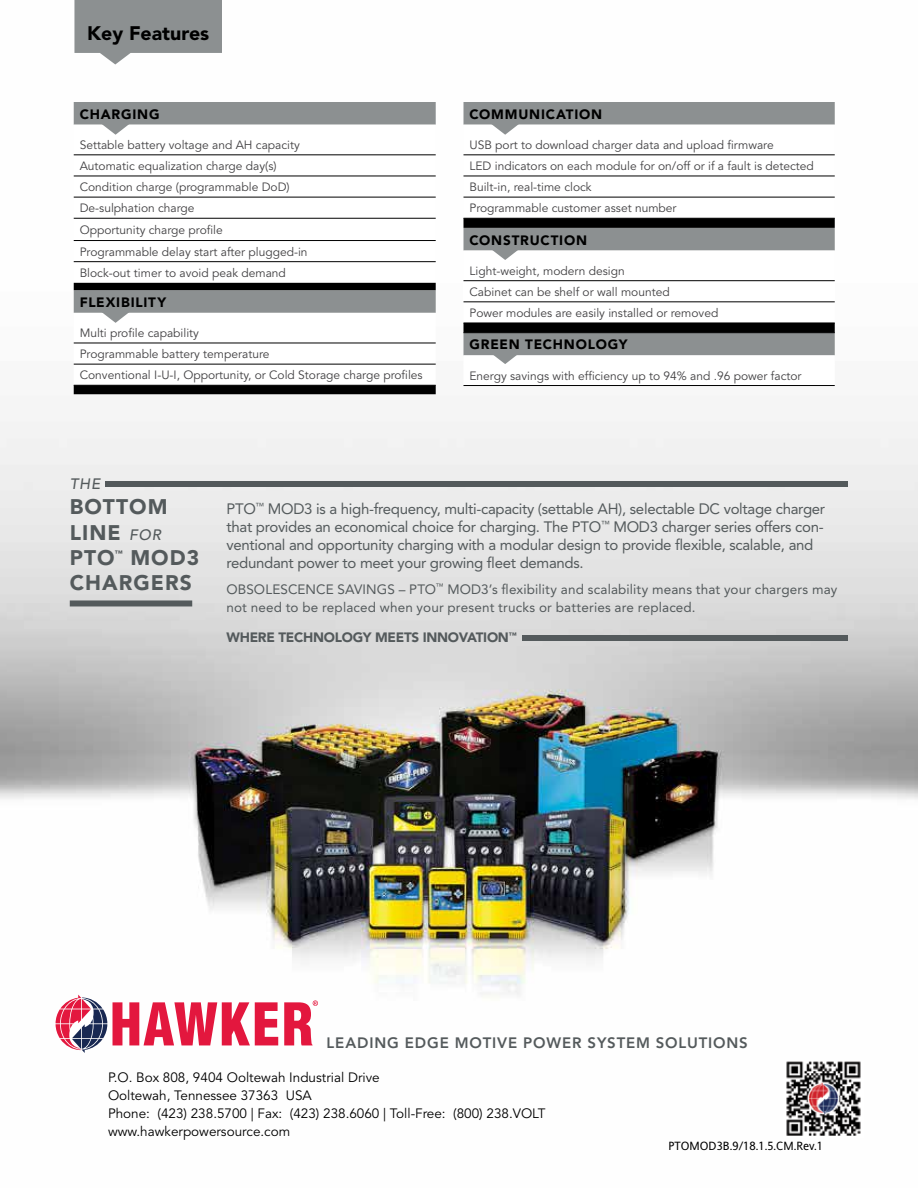
<style>
.page{position:relative;width:918px;height:1188px;background:#fff}
.page>*{position:absolute;margin:0;border:0;box-sizing:border-box;transform-origin:0 0}
.t1{font:900 21px/25.2px "Avenir";letter-spacing:.05em;color:#545a5c}
.t2{font:900 19.5px "Avenir";color:#000}
.t3{font:15px/18px "Avenir";letter-spacing:-.02em;color:#545a5c}
.t4{font:800 15px "Avenir";letter-spacing:.055em;color:#545a5c}
.t5{font:italic 500 15px "Avenir";color:#545a5c}
.t6{font:13.5px/18px "Avenir";color:#000}
.t7{font:13.5px/18px "Avenir";letter-spacing:.01em;color:#545a5c}
.t8{font:900 13.5px "Avenir";letter-spacing:.06em;color:#000}
.t9{font:900 13.5px "Avenir";letter-spacing:-.02em;color:#545a5c}
.t10{font:12px/21.1px "Avenir";color:#414042}
.t11{font:12px "Invensys Andale CE";color:#000}
.t12{font:900 7.8px "Avenir";color:#545a5c}
.s1{font-weight:500;font-style:italic;font-size:15px}
</style>
<div class="page">
<img style="left:0;top:64px;width:918px;height:932px">
<svg style="left:56px;top:995px;width:262px;height:58px"></svg>
<svg style="left:74px;top:0;width:148px;height:64px"></svg>
<img style="left:786px;top:1061px;width:75px;height:75px">
<div style="left:464px;top:102px;width:371px;height:23px;background:#8c9091"></div>
<svg style="left:464px;top:125px;width:371px;height:260px"></svg>
<hr style="left:464px;top:155px;width:371px;height:1px;background:#000">
<hr style="left:464px;top:176px;width:371px;height:1px;background:#000">
<hr style="left:464px;top:197px;width:371px;height:1px;background:#000">
<hr style="left:464px;top:385px;width:371px;height:1px;background:#000">
<hr style="left:464px;top:133px;width:371px;height:1px;background:#fff">
<hr style="left:464px;top:364px;width:371px;height:1px;background:#fff">
<svg style="left:490px;top:123px;width:30px;height:12px"></svg>
<svg style="left:464px;top:218px;width:371px;height:115px"></svg>
<svg style="left:490px;top:352px;width:30px;height:12px"></svg>
<div style="left:74px;top:102px;width:362px;height:23px;background:#8c9091"></div>
<svg style="left:74px;top:125px;width:362px;height:158px"></svg>
<hr style="left:74px;top:155px;width:362px;height:1px;background:#000">
<hr style="left:74px;top:176px;width:362px;height:1px;background:#000">
<hr style="left:74px;top:197px;width:362px;height:1px;background:#000">
<hr style="left:74px;top:218px;width:362px;height:1px;background:#000">
<hr style="left:74px;top:240px;width:362px;height:1px;background:#000">
<hr style="left:74px;top:261px;width:362px;height:1px;background:#000">
<hr style="left:74px;top:133px;width:362px;height:1px;background:#fff">
<svg style="left:100px;top:123px;width:31px;height:12px"></svg>
<svg style="left:74px;top:283px;width:362px;height:111px"></svg>
<div style="left:523px;top:635px;width:325px;height:6px;background:#545a5c"></div>
<div style="left:106px;top:482px;width:742px;height:5px;background:#545a5c"></div>
<div style="left:70px;top:600px;width:122px;height:6px;background:#545a5c"></div>
<h2 class="t2" style="left:87px;top:21px;width:124px">Key Features</h2>
<p class="t8" style="left:80px;top:106px;width:81px">CHARGING</p>
<p class="t10" style="left:80px;top:134px;width:229px">Settable battery voltage and AH capacity Automatic equalization charge day(s)<br>Condition charge (programmable DoD)<br>De-sulphation charge<br>Opportunity charge profile<br>Programmable delay start after plugged-in Block-out timer to avoid peak demand</p>
<p class="t8" style="left:80px;top:294px;width:88px">FLEXIBILITY</p>
<p class="t10" style="left:80px;top:323px;width:344px">Multi profile capability<br>Programmable battery temperature<br>Conventional I-U-I, Opportunity, or Cold Storage charge profiles</p>
<p class="t8" style="left:470px;top:106px;width:134px">COMMUNICATION</p>
<p class="t10" style="left:470px;top:134px;width:346px">USB port to download charger data and upload firmware<br>LED indicators on each module for on/off or if a fault is detected Built-in, real-time clock<br>Programmable customer asset number</p>
<p class="t8" style="left:470px;top:232px;width:119px">CONSTRUCTION</p>
<p class="t10" style="left:470px;top:260px;width:250px">Light-weight, modern design<br>Cabinet can be shelf or wall mounted<br>Power modules are easily installed or removed</p>
<p class="t8" style="left:470px;top:337px;width:160px">GREEN TECHNOLOGY</p>
<p class="t10" style="left:470px;top:365px;width:334px">Energy savings with efficiency up to 94% and .96 power factor</p>
<p class="t5" style="left:70px;top:475px;width:32px">THE</p>
<h1 class="t1" style="left:70px;top:494px;width:99px">BOTTOM<br>LINE <span class="s1">FOR<br></span>PTO</h1>
<h1 class="t1" style="left:70px;top:545px;width:131px;text-indent:61px">MOD3<br>CHARGERS</h1>
<p class="t12" style="left:115px;top:548px;width:9px">™</p>
<p class="t3" style="left:226px;top:500px;width:600px">PTO<sup>™</sup> MOD3 is a high-frequency, multi-capacity (settable AH), selectable DC voltage charger that provides an economical choice for charging. The PTO<sup>™</sup> MOD3 charger series offers con&shy;ventional and opportunity charging with a modular design to provide flexible, scalable, and redundant power to meet your growing fleet demands.</p>
<p class="t7" style="left:226px;top:580px;width:612px">OBSOLESCENCE SAVINGS – PTO<sup>™</sup> MOD3’s flexibility and scalability means that your chargers may not need to be replaced when your present trucks or batteries are replaced.</p>
<p class="t9" style="left:226px;top:630px;width:292px">WHERE TECHNOLOGY MEETS INNOVATION<sup>™</sup></p>
<p class="t4" style="left:327px;top:1033px;width:423px">LEADING EDGE MOTIVE POWER SYSTEM SOLUTIONS</p>
<p class="t6" style="left:108px;top:1069px;width:439px">P.O. Box 808, 9404 Ooltewah Industrial Drive<br>Ooltewah, Tennessee 37363 USA<br>Phone: (423) 238.5700 | Fax: (423) 238.6060 | Toll-Free: (800) 238.VOLT www.hawkerpowersource.com</p>
<p class="t11" style="left:668px;top:1139px;width:156px">PTOMOD3B.9/18.1.5.CM.Rev.1</p>
</div>
